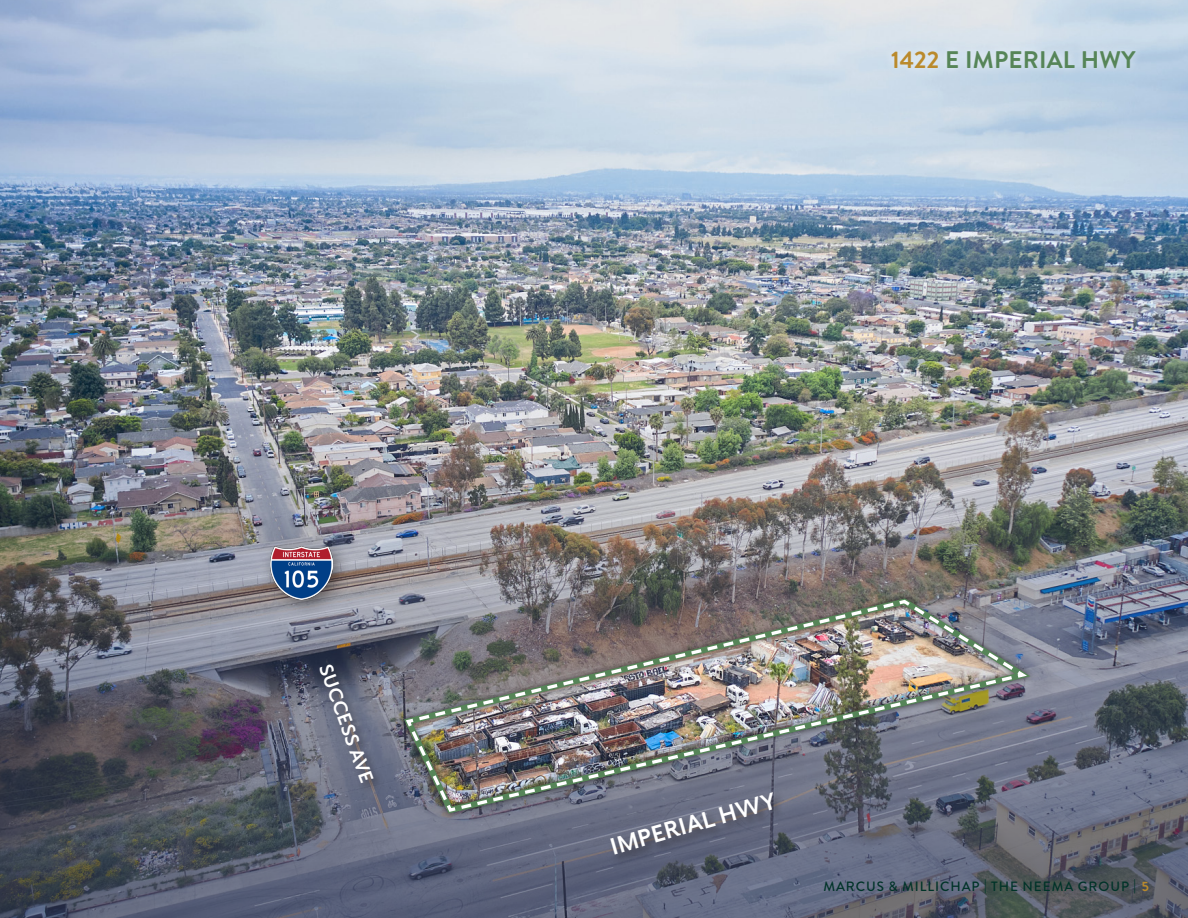
<style>
.page{position:relative;width:1188px;height:918px;background:#fff}
.page>*{position:absolute;margin:0;border:0;box-sizing:border-box;transform-origin:0 0}
.t1{font:700 24px "Brandon Grotesque";letter-spacing:.01em;color:#568558}
.t2{font:700 24px "Elido";color:#fff}
.t3{font:700 19.5px "Elido";color:#fff}
.t4{font:500 13.5px "Brandon Grotesque";letter-spacing:.07em;color:#003328}
.s1{color:#ba8a2c}
.s2{font-weight:700;color:#ba8a2c}
</style>
<div class="page">
<img style="left:0;top:0;width:1188px;height:272px">
<img style="left:0;top:272px;width:1188px;height:646px">
<div style="left:398px;top:592px;width:638px;height:228px;background:#231f20;opacity:.75"></div>
<svg style="left:400px;top:595px;width:638px;height:222px;background:#727380"></svg>
<img style="left:404px;top:598px;width:627px;height:216px">
<div style="left:260px;top:537px;width:92px;height:81px;background:#231f20;opacity:.55"></div>
<img style="left:270px;top:547px;width:63px;height:52px">
<div style="left:608px;top:789px;width:177px;height:77px;background:#231f20;opacity:.55"></div>
<div style="left:317px;top:662px;width:68px;height:133px;background:#231f20;opacity:.55"></div>
<div style="left:883px;top:41px;width:261px;height:36px;background:#fff;opacity:.75"></div>
<h1 class="t1" style="left:891px;top:42px;width:246px"><span class="s1">1422</span> E IMPERIAL HWY</h1>
<p class="t3" style="left:337px;top:660px;width:127px;rotate:70deg">SUCCESS AVE</p>
<p class="t2" style="left:607px;top:831px;width:173px;rotate:-16deg">IMPERIAL HWY</p>
<p class="t4" style="left:823px;top:877px;width:327px">MARCUS &amp; MILLICHAP | THE NEEMA GROUP | <span class="s2">5</span></p>
</div>
